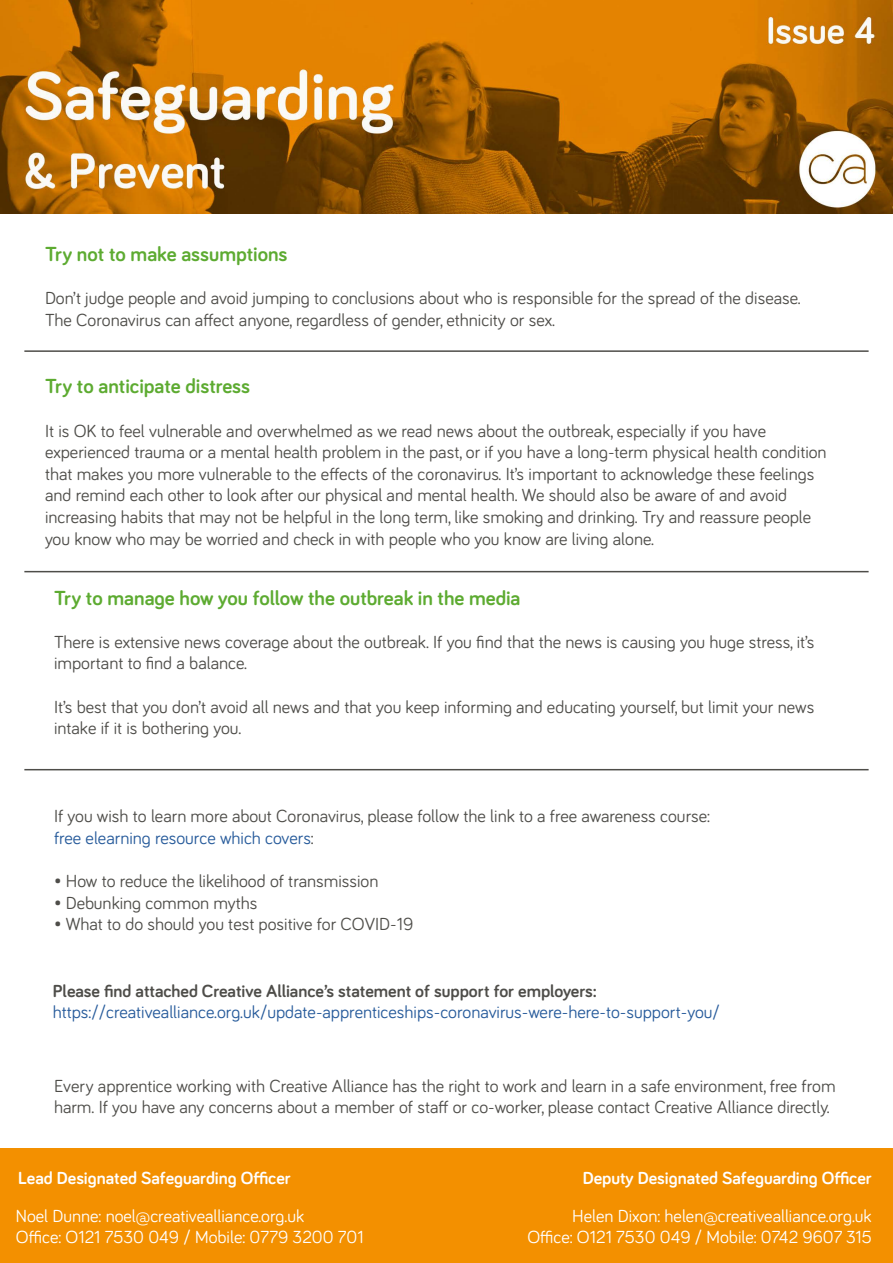
<style>
.page{position:relative;width:893px;height:1263px;background:#fff}
.page>*{position:absolute;margin:0;border:0;box-sizing:border-box;transform-origin:0 0}
.t1{font:700 21px "Bariol";color:#5dab31}
.t2{font:18px/21.6px "Bariol";color:#4e4d49}
.t3{font:18px/21.6px "Bariol";color:#fff}
.t4{font:18px "Bariol";color:#275b9b}
.t5{font:700 18px "Bariol";color:#fff}
.t6{font:700 18px "Bariol";color:#4e4d49}
.s1{color:#275b9b}
.s2{font-weight:700}
</style>
<div class="page">
<div style="left:0;top:1148px;width:893px;height:114px;background:#f39000"></div>
<img style="left:0;top:1px;width:893px;height:212px">
<hr style="left:24px;top:571px;width:845px;height:1px;background:#4e4d49">
<hr style="left:24px;top:769px;width:845px;height:1px;background:#4e4d49">
<hr style="left:24px;top:350px;width:845px;height:2px;background:#4e4d49">
<p class="t1" style="left:45px;top:239px;width:244px">Try not to make assumptions</p>
<p class="t2" style="left:45px;top:286px;width:757px">Don’t judge people and avoid jumping to conclusions about who is responsible for the spread of the disease.<br>The Coronavirus can affect anyone, regardless of gender, ethnicity or sex.</p>
<p class="t1" style="left:45px;top:372px;width:207px">Try to anticipate distress</p>
<p class="t2" style="left:45px;top:419px;width:783px">It is OK to feel vulnerable and overwhelmed as we read news about the outbreak, especially if you have experienced trauma or a mental health problem in the past, or if you have a long-term physical health condition that makes you more vulnerable to the effects of the coronavirus. It’s important to acknowledge these feelings and remind each other to look after our physical and mental health. We should also be aware of and avoid increasing habits that may not be helpful in the long term, like smoking and drinking. Try and reassure people you know who may be worried and check in with people who you know are living alone.</p>
<p class="t1" style="left:54px;top:583px;width:468px">Try to manage how you follow the outbreak in the media</p>
<p class="t2" style="left:54px;top:630px;width:762px">There is extensive news coverage about the outbreak. If you find that the news is causing you huge stress, it’s important to find a balance.</p>
<p class="t2" style="left:54px;top:695px;width:762px">It’s best that you don’t avoid all news and that you keep informing and educating yourself, but limit your news intake if it is bothering you.</p>
<p class="t2" style="left:54px;top:804px;width:657px">If you wish to learn more about Coronavirus, please follow the link to a free awareness course: <span class="s1">free elearning resource which covers</span>:</p>
<p class="t2" style="left:54px;top:869px;width:326px"><span class="s2">•</span> How to reduce the likelihood of transmission</p>
<p class="t2" style="left:54px;top:891px;width:205px"><span class="s2">•</span> Debunking common myths</p>
<p class="t2" style="left:54px;top:912px;width:361px"><span class="s2">•</span> What to do should you test positive for COVID-19</p>
<p class="t6" style="left:53px;top:978px;width:546px">Please find attached Creative Alliance’s statement of support for employers:</p>
<p class="t4" style="left:53px;top:1000px;width:669px">https://creativealliance.org.uk/update-apprenticeships-coronavirus-were-here-to-support-you/</p>
<p class="t2" style="left:54px;top:1074px;width:783px">Every apprentice working with Creative Alliance has the right to work and learn in a safe environment, free from harm. If you have any concerns about a member of staff or co-worker, please contact Creative Alliance directly.</p>
<p class="t5" style="left:18px;top:1165px;width:274px">Lead Designated Safeguarding Officer</p>
<p class="t3" style="left:16px;top:1204px;width:349px">Noel Dunne: noel@creativealliance.org.uk<br>Office: O121 7530 049 / Mobile: 0779 3200 701</p>
<p class="t5" style="left:583px;top:1165px;width:290px">Deputy Designated Safeguarding Officer</p>
<p class="t3" style="left:527px;top:1204px;width:346px;text-align:right">Helen Dixon: helen@creativealliance.org.uk<br>Office: O121 7530 049 / Mobile: 0742 9607 315</p>
</div>
